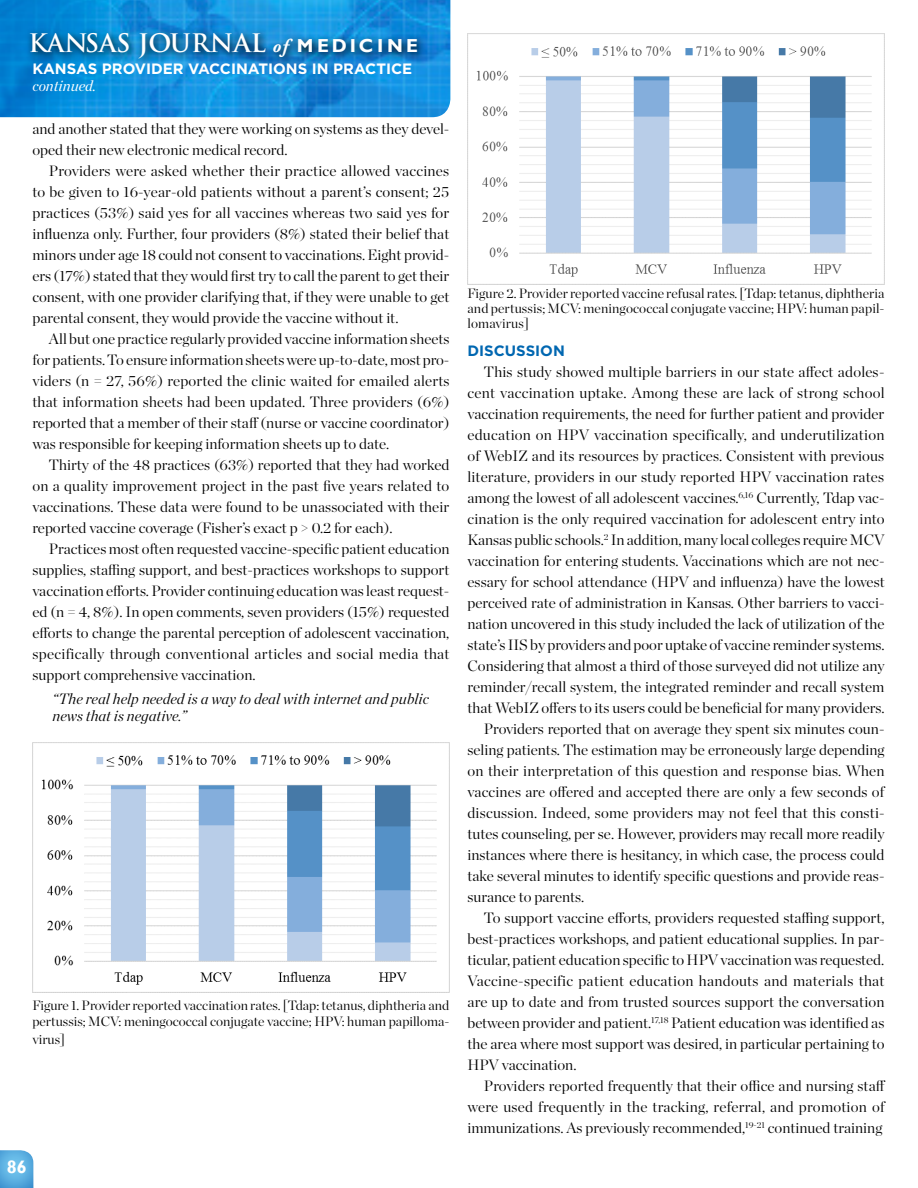
<style>
.page{position:relative;width:918px;height:1188px;background:#fff}
.page>*{position:absolute;margin:0;border:0;box-sizing:border-box;transform-origin:0 0}
.t1{font:700 24.9px "Trajan Pro";color:#fff}
.t2{font:700 18px "Gill Sans";color:#fff}
.t3{font:300 15px/21px "Chronicle Display";color:#000;text-align:justify}
.t4{font:italic 300 15px/16.5px "Chronicle Display";color:#000}
.t5{font:700 15px "Gotham";color:#fff}
.t6{font:italic 15px "Chronicle Display";color:#fff}
.t7{font:700 15px "Gotham";color:#0067b1}
.t8{font:300 13.5px/15px "Chronicle Display";color:#000}
.s1{font-family:"Adobe Garamond Pro";font-style:italic;font-size:18.75px}
.s2{font-family:"Gill Sans";font-size:18.75px}
</style>
<div class="page">
<img style="left:0;top:0;width:450px;height:117px">
<svg style="left:0;top:1150px;width:34px;height:38px"></svg>
<svg style="left:26px;top:27px;width:402px;height:41px;background:#107abd"></svg>
<img style="left:32px;top:742px;width:417px;height:251px">
<img style="left:467px;top:34px;width:418px;height:250px">
<p class="t1" style="left:28px;top:28px;width:391px">KANSAS JOURNAL <span class="s1">of</span> <span class="s2">M EDIC I N E</span></p>
<p class="t5" style="left:32px;top:59px;width:381px">KANSAS PROVIDER VACCINATIONS IN PRACTICE</p>
<p class="t6" style="left:32px;top:74px;width:65px">continued.</p>
<p class="t3" style="left:32px;top:117px;width:419px">and another stated that they were working on systems as they devel&shy;oped their new electronic medical record.</p>
<p class="t3" style="left:32px;top:159px;width:419px;text-indent:17px">Providers were asked whether their practice allowed vaccines to be given to 16-year-old patients without a parent’s consent; 25 practices (53%) said yes for all vaccines whereas two said yes for influenza only. Further, four providers (8%) stated their belief that minors under age 18 could not consent to vaccinations. Eight provid&shy;ers (17%) stated that they would first try to call the parent to get their consent, with one provider clarifying that, if they were unable to get parental consent, they would provide the vaccine without it.</p>
<p class="t3" style="left:32px;top:327px;width:419px;text-indent:17px">All but one practice regularly provided vaccine information sheets for patients. To ensure information sheets were up-to-date, most pro&shy;viders (n = 27, 56%) reported the clinic waited for emailed alerts that information sheets had been updated. Three providers (6%) reported that a member of their staff (nurse or vaccine coordinator) was responsible for keeping information sheets up to date.</p>
<p class="t3" style="left:32px;top:453px;width:419px;text-indent:17px">Thirty of the 48 practices (63%) reported that they had worked on a quality improvement project in the past five years related to vaccinations. These data were found to be unassociated with their reported vaccine coverage (Fisher’s exact p &gt; 0.2 for each).</p>
<p class="t3" style="left:32px;top:537px;width:419px;text-indent:17px">Practices most often requested vaccine-specific patient education supplies, staffing support, and best-practices workshops to support vaccination efforts. Provider continuing education was least request&shy;ed (n = 4, 8%). In open comments, seven providers (15%) requested efforts to change the parental perception of adolescent vaccination, specifically through conventional articles and social media that support comprehensive vaccination.</p>
<p class="t4" style="left:53px;top:689px;width:378px">“The real help needed is a way to deal with internet and public news that is negative.”</p>
<p class="t8" style="left:32px;top:996px;width:419px;line-height:16.2px">Figure 1. Provider reported vaccination rates. [Tdap: tetanus, diphtheria and pertussis; MCV: meningococcal conjugate vaccine; HPV: human papilloma-</p>
<p class="t8" style="left:32px;top:1031px;width:34px">virus]</p>
<p class="t2" style="left:7px;top:1156px;width:21px">86</p>
<p class="t8" style="left:467px;top:285px;width:419px;text-align:justify">Figure 2. Provider reported vaccine refusal rates. [Tdap: tetanus, diphtheria and pertussis; MCV: meningococcal conjugate vaccine; HPV: human papil&shy;lomavirus]</p>
<p class="t7" style="left:467px;top:341px;width:99px">DISCUSSION</p>
<p class="t3" style="left:467px;top:360px;width:419px;text-indent:17px">This study showed multiple barriers in our state affect adoles&shy;cent vaccination uptake. Among these are lack of strong school vaccination requirements, the need for further patient and provider education on HPV vaccination specifically, and underutilization of WebIZ and its resources by practices. Consistent with previous literature, providers in our study reported HPV vaccination rates among the lowest of all adolescent vaccines.<sup>6,16</sup> Currently, Tdap vac&shy;cination is the only required vaccination for adolescent entry into Kansas public schools.<sup>2</sup> In addition, many local colleges require MCV vaccination for entering students. Vaccinations which are not nec&shy;essary for school attendance (HPV and influenza) have the lowest perceived rate of administration in Kansas. Other barriers to vacci&shy;nation uncovered in this study included the lack of utilization of the state’s IIS by providers and poor uptake of vaccine reminder systems.<br>Considering that almost a third of those surveyed did not utilize any reminder/recall system, the integrated reminder and recall system that WebIZ offers to its users could be beneficial for many providers.</p>
<p class="t3" style="left:467px;top:717px;width:419px;text-indent:17px">Providers reported that on average they spent six minutes coun&shy;seling patients. The estimation may be erroneously large depending on their interpretation of this question and response bias. When vaccines are offered and accepted there are only a few seconds of discussion. Indeed, some providers may not feel that this consti&shy;tutes counseling, per se. However, providers may recall more readily instances where there is hesitancy, in which case, the process could take several minutes to identify specific questions and provide reas&shy;surance to parents.</p>
<p class="t3" style="left:467px;top:906px;width:419px;text-indent:17px">To support vaccine efforts, providers requested staffing support, best-practices workshops, and patient educational supplies. In par&shy;ticular, patient education specific to HPV vaccination was requested.<br>Vaccine-specific patient education handouts and materials that are up to date and from trusted sources support the conversation between provider and patient.<sup>17,18</sup> Patient education was identified as the area where most support was desired, in particular pertaining to HPV vaccination.</p>
<p class="t3" style="left:467px;top:1074px;width:420px;text-indent:17px">Providers reported frequently that their office and nursing staff were used frequently in the tracking, referral, and promotion of immunizations. As previously recommended,<sup>19-21</sup> continued training</p>
</div>
